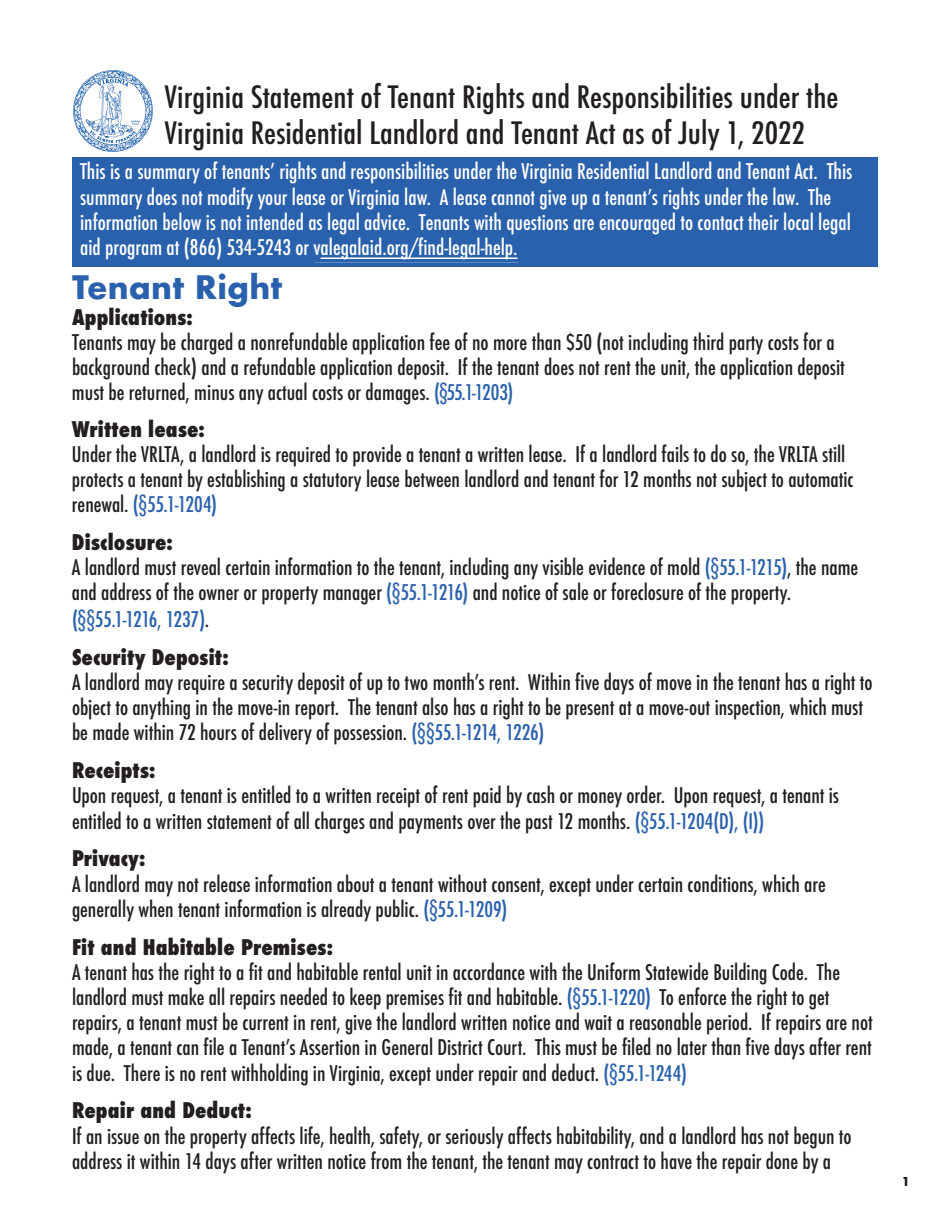
<style>
.page{position:relative;width:945px;height:1215px;background:#fff}
.page>*{position:absolute;margin:0;border:0;box-sizing:border-box;transform-origin:0 0}
.t1{font:700 31.5px "Futura";letter-spacing:.005em;color:#2a61ac}
.t2{font:500 condensed 30px/36px "Futura";color:#231f20;scale:1.08 1}
.t3{font:500 condensed 21px/25.2px "Futura";color:#231f20}
.t4{font:500 condensed 21px/25.2px "Futura";color:#fff}
.t5{font:800 condensed 21px "Futura";letter-spacing:.005em;color:#231f20}
.t6{font:500 condensed 21px/37.8px "Futura";letter-spacing:-.025em;color:#2a61ac}
.t7{font:700 12px "Futura";color:#231f20}
.s1{color:#2a61ac}
.s2{font-weight:800}
.s3{color:#231f20}
.s4{font-weight:800;color:#231f20}
</style>
<div class="page">
<div style="left:72px;top:157px;width:806px;height:110px;background:#2a61ac"></div>
<img style="left:73px;top:70px;width:79px;height:82px">
<hr style="left:321px;top:258px;width:197px;height:1px;background:#fff">
<h2 class="t2" style="left:165px;top:79px;width:625px">Virginia Statement of Tenant Rights and Responsibilities under the<br>Virginia Residential Landlord and Tenant Act as of July 1, 2022</h2>
<p class="t4" style="left:80px;top:159px;width:774px">This is a summary of tenantsʼ rights and responsibilities under the Virginia Residential Landlord and Tenant Act. This summary does not modify your lease or Virginia law. A lease cannot give up a tenantʼs rights under the law. The information below is not intended as legal advice. Tenants with questions are encouraged to contact their local legal aid program at (866) 534-5243 or valegalaid.org/find-legal-help.</p>
<h1 class="t1" style="left:72px;top:265px;width:212px">Tenant Right</h1>
<p class="t5" style="left:72px;top:302px;width:122px">Applications:</p>
<p class="t3" style="left:72px;top:329px;width:774px">Tenants may be charged a nonrefundable application fee of no more than $50 (not including third party costs for a background check) and a refundable application deposit. If the tenant does not rent the unit, the application deposit must be returned, minus any actual costs or damages. <span class="s1">(§55.1-1203)</span></p>
<p class="t5" style="left:72px;top:415px;width:134px">Written lease:</p>
<p class="t3" style="left:72px;top:442px;width:783px">Under the VRLTA, a landlord is required to provide a tenant a written lease. If a landlord fails to do so, the VRLTA still protects a tenant by establishing a statutory lease between landlord and tenant for 12 months not subject to automatic renewal. <span class="s1">(§55.1-1204)</span></p>
<p class="t3" style="left:72px;top:530px;width:788px"><span class="s2">Disclosure:<br></span>A landlord must reveal certain information to the tenant, including any visible evidence of mold <span class="s1">(§55.1-1215)</span>, the name and address of the owner or property manager <span class="s1">(§55.1-1216)</span> and notice of sale or foreclosure of the property.</p>
<p class="t6" style="left:72px;top:600px;width:158px">(§§55.1-1216, 1237)<span class="s3">.<br></span><span class="s4">Security Deposit:</span></p>
<p class="t3" style="left:72px;top:670px;width:802px">A landlord may require a security deposit of up to two monthʼs rent. Within five days of move in the tenant has a right to object to anything in the move-in report. The tenant also has a right to be present at a move-out inspection, which must be made within 72 hours of delivery of possession. <span class="s1">(§§55.1-1214, 1226)</span></p>
<p class="t5" style="left:72px;top:756px;width:85px">Receipts:</p>
<p class="t3" style="left:72px;top:783px;width:769px">Upon request, a tenant is entitled to a written receipt of rent paid by cash or money order. Upon request, a tenant is entitled to a written statement of all charges and payments over the past 12 months. <span class="s1">(§55.1-1204(D), (I))</span></p>
<p class="t5" style="left:72px;top:844px;width:75px">Privacy:</p>
<p class="t3" style="left:72px;top:871px;width:755px">A landlord may not release information about a tenant without consent, except under certain conditions, which are generally when tenant information is already public. <span class="s1">(§55.1-1209)</span></p>
<p class="t5" style="left:72px;top:932px;width:262px">Fit and Habitable Premises:</p>
<p class="t3" style="left:72px;top:959px;width:802px">A tenant has the right to a fit and habitable rental unit in accordance with the Uniform Statewide Building Code. The landlord must make all repairs needed to keep premises fit and habitable. <span class="s1">(§55.1-1220)</span> To enforce the right to get repairs, a tenant must be current in rent, give the landlord written notice and wait a reasonable period. If repairs are not made, a tenant can file a Tenantʼs Assertion in General District Court. This must be filed no later than five days after rent is due. There is no rent withholding in Virginia, except under repair and deduct. <span class="s1">(§55.1-1244)</span></p>
<p class="t5" style="left:72px;top:1096px;width:181px">Repair and Deduct:</p>
<p class="t3" style="left:72px;top:1123px;width:781px">If an issue on the property affects life, health, safety, or seriously affects habitability, and a landlord has not begun to address it within 14 days after written notice from the tenant, the tenant may contract to have the repair done by a</p>
<p class="t7" style="left:902px;top:1172px;width:10px">1</p>
</div>
